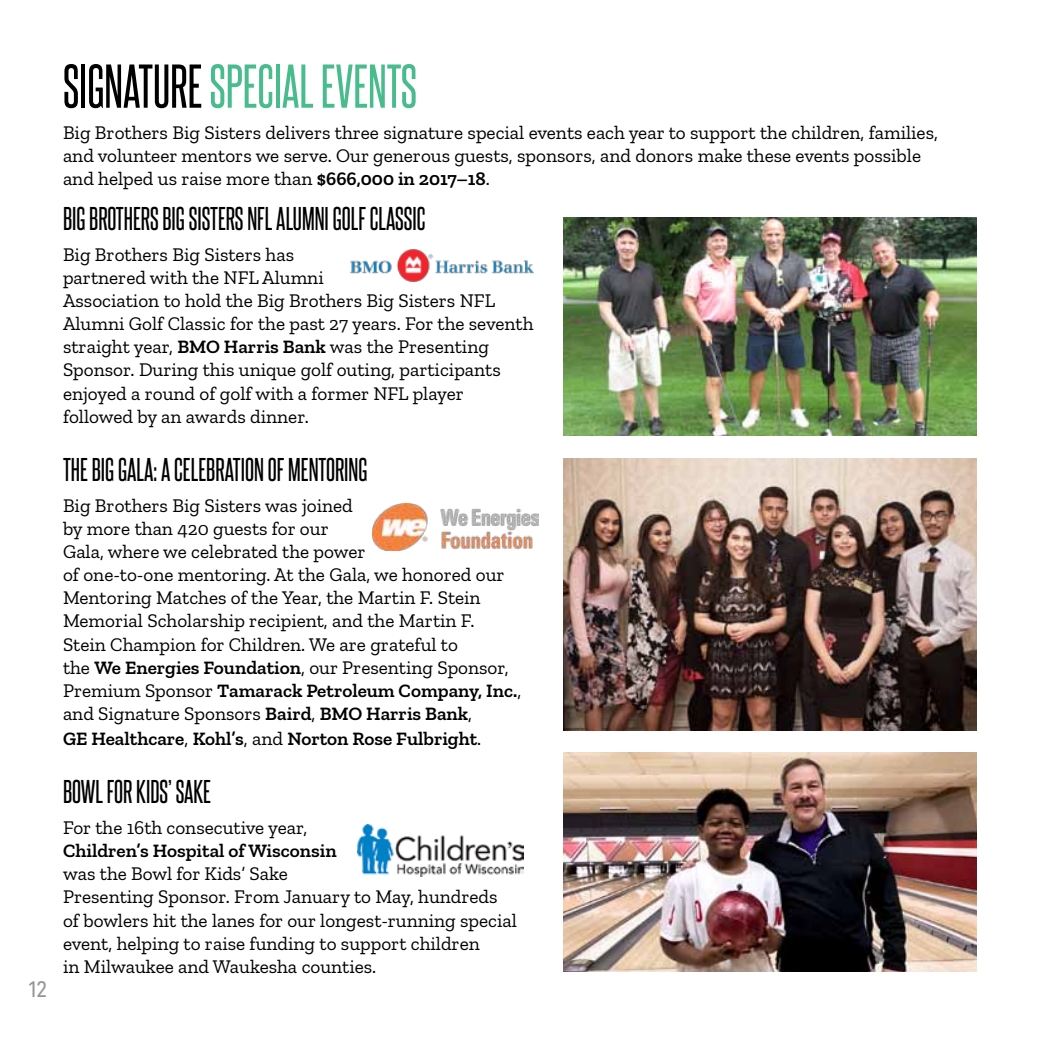
<style>
.page{position:relative;width:1040px;height:1040px;background:#fff}
.page>*{position:absolute;margin:0;border:0;box-sizing:border-box;transform-origin:0 0}
.t1{font:52.5px "Steelfish Rg";color:#49bc8d}
.t2{font:28px "Steelfish Rg";color:#000}
.t3{font:21px "Predige Rounded";color:#939598}
.t4{font:19.25px/23.1px "Zilla Slab";color:#000}
.t5{font:600 19.25px "Zilla Slab";color:#000}
.s1{color:#000}
.s2{font-weight:600}
.s3{font-weight:400}
</style>
<div class="page">
<img style="left:563px;top:217px;width:413px;height:219px">
<img style="left:563px;top:458px;width:413px;height:272px">
<img style="left:563px;top:752px;width:413px;height:219px">
<img style="left:357px;top:824px;width:166px;height:52px">
<img style="left:372px;top:503px;width:167px;height:47px">
<img style="left:350px;top:250px;width:183px;height:31px">
<p class="t3" style="left:29px;top:975px;width:20px">12</p>
<h1 class="t1" style="left:63px;top:49px;width:355px"><span class="s1">SIGNATURE</span> SPECIAL EVENTS</h1>
<p class="t4" style="left:63px;top:121px;width:876px">Big Brothers Big Sisters delivers three signature special events each year to support the children, families, and volunteer mentors we serve. Our generous guests, sponsors, and donors make these events possible and helped us raise more than <span class="s2">$666,000 in 2017–18</span>.</p>
<h2 class="t2" style="left:63px;top:199px;width:364px">BIG BROTHERS BIG SISTERS NFL ALUMNI GOLF CLASSIC</h2>
<p class="t4" style="left:63px;top:243px;width:472px">Big Brothers Big Sisters has<br>partnered with the NFL Alumni<br>Association to hold the Big Brothers Big Sisters NFL Alumni Golf Classic for the past 27 years. For the seventh straight year, <span class="s2">BMO Harris Bank</span> was the Presenting Sponsor. During this unique golf outing, participants enjoyed a round of golf with a former NFL player followed by an awards dinner.</p>
<h2 class="t2" style="left:63px;top:449px;width:306px">THE BIG GALA: A CELEBRATION OF MENTORING</h2>
<p class="t4" style="left:63px;top:494px;width:460px">Big Brothers Big Sisters was joined<br>by more than 420 guests for our<br>Gala, where we celebrated the power<br>of one-to-one mentoring. At the Gala, we honored our Mentoring Matches of the Year, the Martin F. Stein Memorial Scholarship recipient, and the Martin F.<br>Stein Champion for Children. We are grateful to<br>the <span class="s2">We Energies Foundation</span>, our Presenting Sponsor, Premium Sponsor <span class="s2">Tamarack Petroleum Company, Inc.</span>, and Signature Sponsors <span class="s2">Baird</span>, <span class="s2">BMO Harris Bank</span>,</p>
<p class="t5" style="left:63px;top:727px;width:420px">GE Healthcare<span class="s3">,</span> Kohl’s<span class="s3">, and</span> Norton Rose Fulbright<span class="s3">.</span></p>
<h2 class="t2" style="left:63px;top:771px;width:150px">BOWL FOR KIDS’ SAKE</h2>
<p class="t4" style="left:63px;top:816px;width:246px">For the 16th consecutive year,</p>
<p class="t5" style="left:63px;top:840px;width:275px">Children’s Hospital of Wisconsin</p>
<p class="t4" style="left:63px;top:862px;width:455px">was the Bowl for Kids’ Sake<br>Presenting Sponsor. From January to May, hundreds of bowlers hit the lanes for our longest-running special event, helping to raise funding to support children<br>in Milwaukee and Waukesha counties.</p>
</div>
